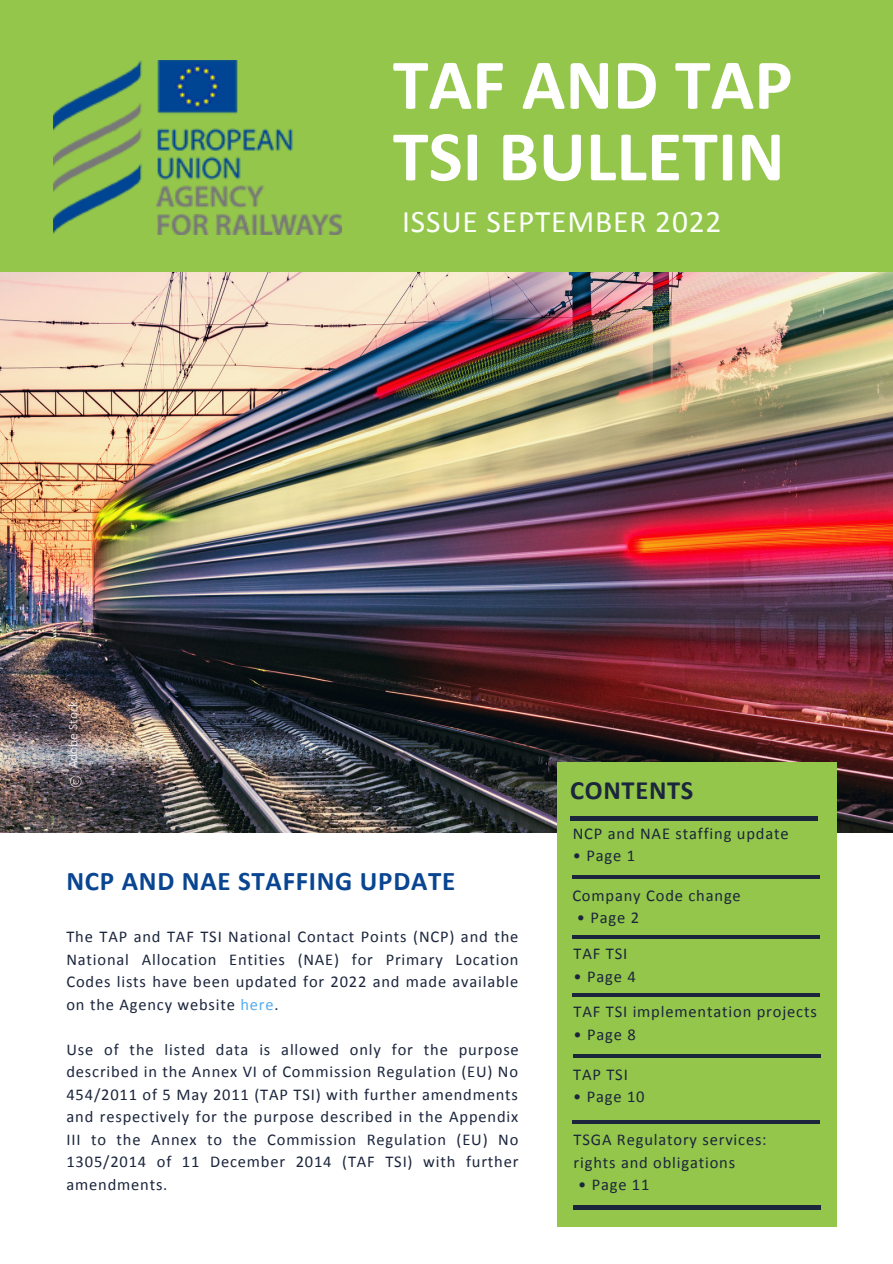
<style>
.page{position:relative;width:893px;height:1264px;background:#fff}
.page>*{position:absolute;margin:0;border:0;box-sizing:border-box;transform-origin:0 0}
.t1{font:700 72px/71.6px "Calibri";color:#fff}
.t2{font:31.5px "Calibri";letter-spacing:.025em;color:#fcfefb}
.t3{font:700 27px "Calibri";letter-spacing:.025em;color:#094591}
.t4{font:700 26.4px "Calibri";letter-spacing:.025em;color:#1b253c}
.t5{font:16.5px/22.5px "Calibri";letter-spacing:.05em;color:#1b253c;text-align:justify}
.t6{font:300 13.5px "Calibri";color:#fff}
.s1{color:#55acee}
</style>
<div class="page">
<img style="left:0;top:271px;width:892px;height:561px">
<div style="left:0;top:0;width:892px;height:271px;background:#93c64a"></div>
<div style="left:557px;top:762px;width:279px;height:464px;background:#93c64a"></div>
<hr style="left:572px;top:935px;width:248px;height:3px;background:#1b253c">
<hr style="left:572px;top:993px;width:248px;height:3px;background:#1b253c">
<hr style="left:573px;top:1054px;width:248px;height:3px;background:#1b253c">
<hr style="left:572px;top:1120px;width:248px;height:3px;background:#1b253c">
<hr style="left:573px;top:1205px;width:248px;height:3px;background:#1b253c">
<hr style="left:572px;top:875px;width:247px;height:3px;background:#1b253c">
<img style="left:54px;top:61px;width:288px;height:174px">
<hr style="left:570px;top:816px;width:247px;height:4px;background:#1b253c">
<svg style="left:70px;top:775px;width:11px;height:12px"></svg>
<p class="t6" style="left:67px;top:768px;width:69px;rotate:-90deg">Adobe Stock</p>
<h1 class="t1" style="left:393px;top:55px;width:401px">TAF AND TAP<br>TSI BULLETIN</h1>
<h2 class="t2" style="left:402px;top:208px;width:321px">ISSUE SEPTEMBER 2022</h2>
<h3 class="t4" style="left:570px;top:779px;width:125px">CONTENTS</h3>
<p class="t5" style="left:572px;top:823px;width:217px">NCP and NAE staffing update</p>
<p class="t5" style="left:572px;top:846px;width:64px">• Page 1</p>
<h3 class="t3" style="left:66px;top:869px;width:390px">NCP AND NAE STAFFING UPDATE</h3>
<p class="t5" style="left:66px;top:927px;width:453px">The TAP and TAF TSI National Contact Points (NCP) and the National Allocation Entities (NAE) for Primary Location Codes lists have been updated for 2022 and made available on the Agency website <span class="s1">here</span>.</p>
<p class="t5" style="left:66px;top:1039px;width:454px">Use of the listed data is allowed only for the purpose described in the Annex VI of Commission Regulation (EU) No 454/2011 of 5 May 2011 (TAP TSI) with further amendments and respectively for the purpose described in the Appendix III to the Annex to the Commission Regulation (EU) No 1305/2014 of 11 December 2014 (TAF TSI) with further amendments.</p>
<p class="t5" style="left:572px;top:885px;width:170px">Company Code change</p>
<p class="t5" style="left:577px;top:907px;width:64px">• Page 2</p>
<p class="t5" style="left:573px;top:943px;width:55px">TAF TSI</p>
<p class="t5" style="left:573px;top:959px;width:245px;line-height:35.4px">• Page 4<br>TAF TSI implementation projects</p>
<p class="t5" style="left:573px;top:1024px;width:64px">• Page 8</p>
<p class="t5" style="left:573px;top:1064px;width:56px">TAP TSI</p>
<p class="t5" style="left:573px;top:1086px;width:73px">• Page 10</p>
<p class="t5" style="left:573px;top:1129px;width:194px">TSGA Regulatory services: rights and obligations</p>
<p class="t5" style="left:578px;top:1174px;width:73px">• Page 11</p>
</div>
